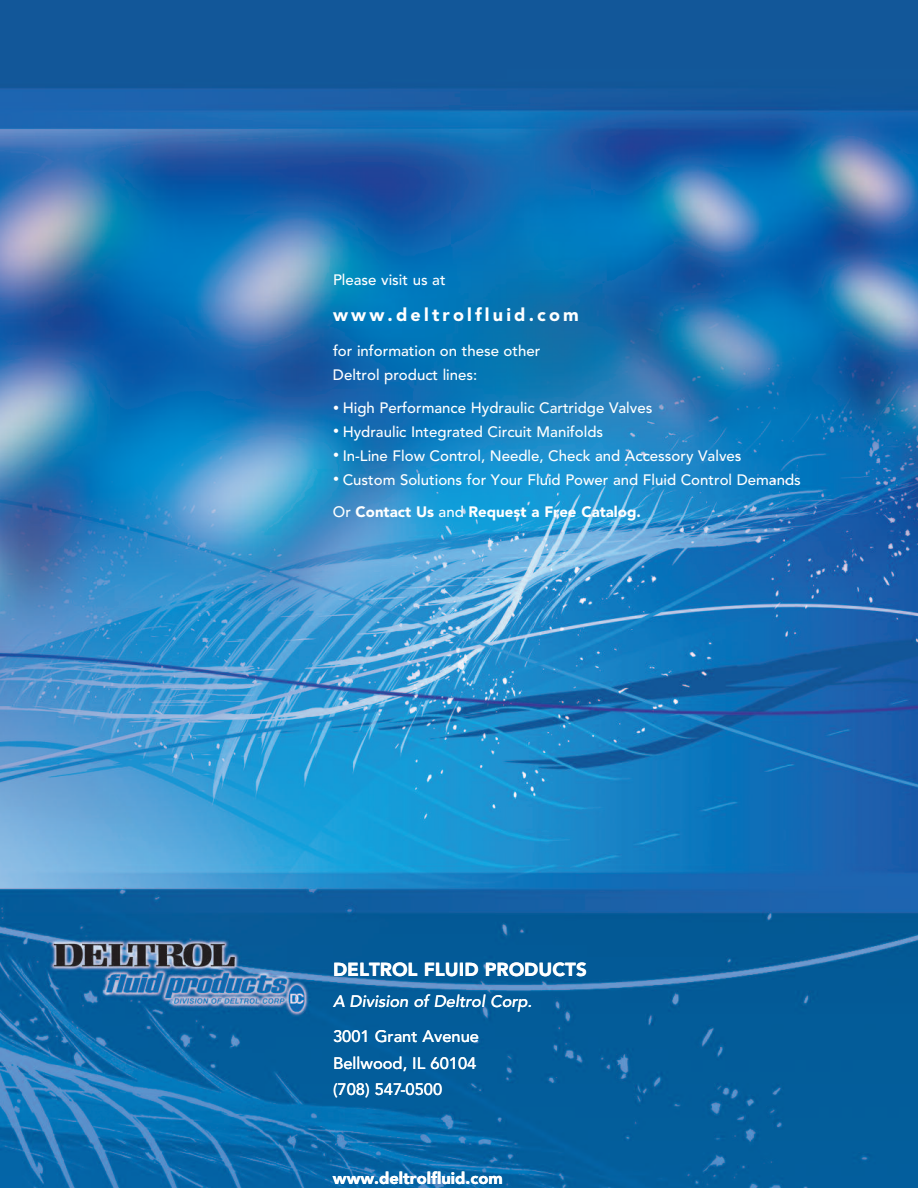
<style>
.page{position:relative;width:918px;height:1188px;background:#fff}
.page>*{position:absolute;margin:0;border:0;box-sizing:border-box;transform-origin:0 0}
.t1{font:900 18.75px "Avenir";color:#fff}
.t2{font:900 18px "Avenir";letter-spacing:.175em;color:#fff}
.t3{font:500 16.5px/26.2px "Avenir";color:#fff}
.t4{font:italic 500 16.5px "Avenir";color:#fff}
.t5{font:900 16.5px "Avenir";color:#fff}
.t6{font:500 15px/23.9px "Avenir";color:#fff}
.s1{font-size:12px}
.s2{font-weight:900}
</style>
<div class="page">
<img style="left:0;top:0;width:918px;height:1188px">
<p class="t6" style="left:333px;top:267px;width:114px">Please visit us at</p>
<p class="t2" style="left:333px;top:299px;width:247px">www.deltrolfluid.com</p>
<p class="t6" style="left:333px;top:338px;width:209px">for information on these other<br>Deltrol product lines:</p>
<p class="t6" style="left:333px;top:395px;width:321px"><span class="s1">•</span> High Performance Hydraulic Cartridge Valves</p>
<p class="t6" style="left:333px;top:419px;width:272px"><span class="s1">•</span> Hydraulic Integrated Circuit Manifolds</p>
<p class="t6" style="left:333px;top:443px;width:410px"><span class="s1">•</span> In-Line Flow Control, Needle, Check and Accessory Valves</p>
<p class="t6" style="left:333px;top:462px;width:469px;line-height:32.8px"><span class="s1">•</span> Custom Solutions for Your Fluid Power and Fluid Control Demands<br>Or <span class="s2">Contact Us</span> and <span class="s2">Request a Free Catalog.</span></p>
<p class="t1" style="left:333px;top:953px;width:255px">DELTROL FLUID PRODUCTS</p>
<p class="t4" style="left:333px;top:992px;width:201px">A Division of Deltrol Corp.</p>
<p class="t3" style="left:333px;top:1023px;width:148px">3001 Grant Avenue<br>Bellwood, IL 60104 (708) 547-0500</p>
<p class="t5" style="left:333px;top:1164px;width:171px">www.deltrolfluid.com</p>
</div>
